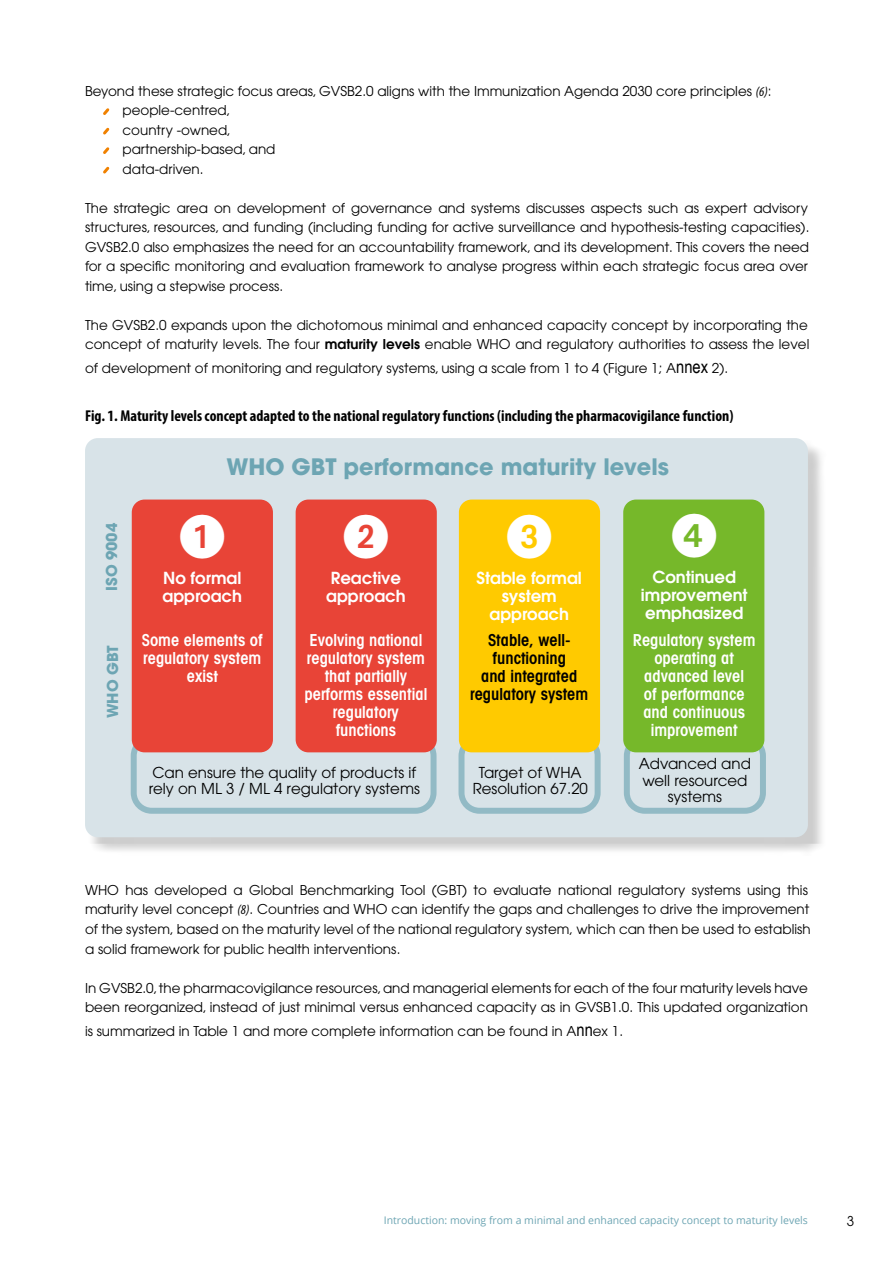
<style>
.page{position:relative;width:893px;height:1263px;background:#fff}
.page>*{position:absolute;margin:0;border:0;box-sizing:border-box;transform-origin:0 0}
.t1{font:45px "European Pi One";color:#fff}
.t2{font:700 22.5px "Avant Garde";color:#6da5b3}
.t3{font:600 condensed 16.5px/18px "Avant Garde";color:#fff;text-align:center}
.t4{font:600 16.5px/18px "Avant Garde";color:#fff}
.t5{font:600 condensed 16.5px/18px "Avant Garde";color:#000;text-align:center}
.t6{font:700 condensed 15.75px "Myriad Pro";color:#000}
.t7{font:15px/16.5px "Avant Garde";color:#000;text-align:center}
.t8{font:700 15px "Avant Garde";color:#6da5b3}
.t9{font:13.5px/19.5px "Avant Garde";color:#000}
.t10{font:10.5px "Open Sans";color:#6da5b3}
.s1{font-family:"Myriad Pro";font-style:italic;font-stretch:condensed}
.s2{font-weight:600}
.s3{font-family:"Arial Narrow";font-size:18px}
.s4{font-stretch:normal;font-size:15px}
</style>
<div class="page">
<svg style="left:103px;top:108px;width:7px;height:7px"></svg>
<svg style="left:103px;top:127px;width:7px;height:8px"></svg>
<svg style="left:103px;top:147px;width:7px;height:7px"></svg>
<svg style="left:103px;top:166px;width:7px;height:8px"></svg>
<div style="left:87px;top:440px;width:739px;height:416px;background:#000;opacity:.2"></div>
<div style="left:85px;top:438px;width:723px;height:399px;background:#d8e3e8;border-radius:13px"></div>
<svg style="left:624px;top:735px;width:142px;height:79px"></svg>
<svg style="left:458px;top:735px;width:143px;height:79px"></svg>
<svg style="left:131px;top:735px;width:306px;height:79px"></svg>
<div style="left:296px;top:499px;width:141px;height:253px;background:#e84437;border-radius:13px"></div>
<div style="left:132px;top:499px;width:141px;height:253px;background:#e84437;border-radius:13px"></div>
<div style="left:459px;top:499px;width:141px;height:253px;background:#ffca00;border-radius:13px"></div>
<div style="left:623px;top:499px;width:141px;height:253px;background:#76b82a;border-radius:13px"></div>
<p class="t9" style="left:123px;top:81px;width:650px;text-indent:-38px">Beyond these strategic focus areas, GVSB2.0 aligns with the Immunization Agenda 2030 core principles <span class="s1">(6)</span>: people-centred,<br>country -owned,<br>partnership-based, and<br>data-driven.</p>
<p class="t9" style="left:85px;top:198px;width:726px">The strategic area on development of governance and systems discusses aspects such as expert advisory structures, resources, and funding (including funding for active surveillance and hypothesis-testing capacities).<br>GVSB2.0 also emphasizes the need for an accountability framework, and its development. This covers the need for a specific monitoring and evaluation framework to analyse progress within each strategic focus area over time, using a stepwise process.</p>
<p class="t9" style="left:85px;top:315px;width:726px">The GVSB2.0 expands upon the dichotomous minimal and enhanced capacity concept by incorporating the concept of maturity levels. The four <span class="s2">maturity levels</span> enable WHO and regulatory authorities to assess the level</p>
<p class="t9" style="left:85px;top:359px;width:645px">of development of monitoring and regulatory systems, using a scale from 1 to 4 (Figure 1; A<span class="s3">nnex</span> 2).</p>
<p class="t6" style="left:85px;top:406px;width:650px">Fig. 1. Maturity levels concept adapted to the national regulatory functions (including the pharmacovigilance function)</p>
<p class="t8" style="left:102px;top:591px;width:69px;rotate:-90deg">ISO 9004</p>
<p class="t8" style="left:103px;top:718px;width:75px;rotate:-90deg">WHO GBT</p>
<h2 class="t2" style="left:226px;top:452px;width:444px">WHO GBT performance maturity levels</h2>
<h1 class="t1" style="left:343px;top:511px;width:46px">2</h1>
<p class="t4" style="left:326px;top:568px;width:81px">Reactive approach</p>
<p class="t3" style="left:305px;top:631px;width:124px">Evolving national regulatory system that partially performs essential regulatory functions</p>
<h1 class="t1" style="left:672px;top:511px;width:46px">4</h1>
<p class="t4" style="left:641px;top:568px;width:108px;text-align:center">Continued improvement emphasized</p>
<p class="t3" style="left:633px;top:631px;width:124px">Regulatory system operating at advanced level<br>of performance and continuous improvement</p>
<h1 class="t1" style="left:180px;top:511px;width:47px">1</h1>
<p class="t4" style="left:163px;top:568px;width:81px">No formal approach</p>
<p class="t3" style="left:142px;top:631px;width:123px">Some elements of regulatory system exis<span class="s4">t</span></p>
<h1 class="t1" style="left:507px;top:511px;width:46px">3</h1>
<p class="t4" style="left:477px;top:568px;width:107px;text-align:center">Stable formal system approach</p>
<p class="t5" style="left:470px;top:631px;width:120px">Stable, well&shy;functioning<br>and integrated regulatory system</p>
<p class="t7" style="left:149px;top:764px;width:273px;text-align:left">Can ensure the quality of products if rely on ML 3 / ML 4 regulatory systems</p>
<p class="t7" style="left:473px;top:764px;width:117px">Target of WHA<br>Resolution 67.20</p>
<p class="t7" style="left:639px;top:755px;width:114px">Advanced and well resourced systems</p>
<p class="t9" style="left:85px;top:880px;width:727px">WHO has developed a Global Benchmarking Tool (GBT) to evaluate national regulatory systems using this maturity level concept <span class="s1">(8)</span>. Countries and WHO can identify the gaps and challenges to drive the improvement of the system, based on the maturity level of the national regulatory system, which can then be used to establish a solid framework for public health interventions.</p>
<p class="t9" style="left:85px;top:978px;width:724px">In GVSB2.0, the pharmacovigilance resources, and managerial elements for each of the four maturity levels have been reorganized, instead of just minimal versus enhanced capacity as in GVSB1.0. This updated organization</p>
<p class="t9" style="left:85px;top:1022px;width:539px">is summarized in Table 1 and more complete information can be found in A<span class="s3">nn</span>ex 1.</p>
<p class="t10" style="left:384px;top:1213px;width:426px">Introduction: moving from a minimal and enhanced capacity concept to maturity levels</p>
<p class="t9" style="left:847px;top:1211px;width:9px">3</p>
</div>
